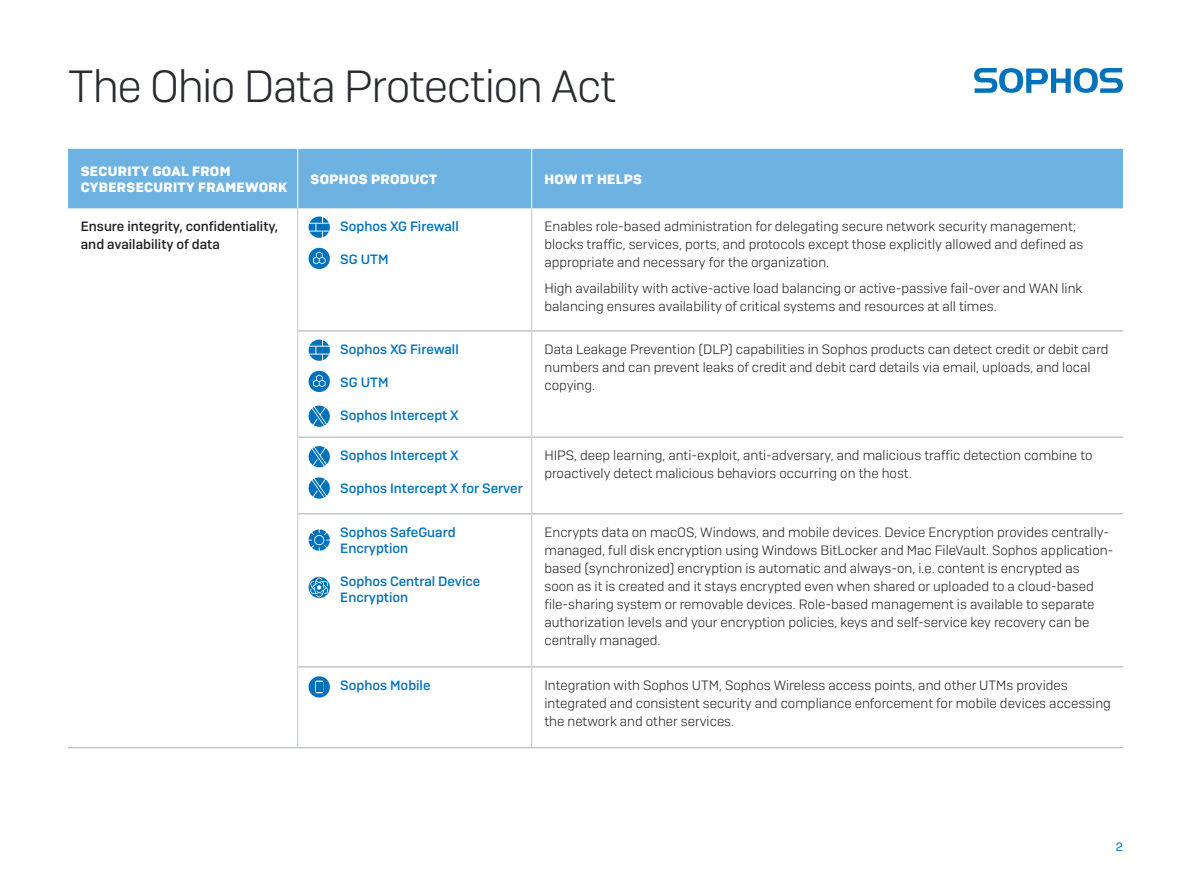
<style>
.page{position:relative;width:1191px;height:893px;background:#fff}
.page>*{position:absolute;margin:0;border:0;box-sizing:border-box;transform-origin:0 0}
.t1{font:300 45px "Sophos Sans";letter-spacing:-.03em;color:#282c31}
.Subhead{font:300 13.5px/18px "Sophos Sans";color:#231f20}
.Subhead-2{font:500 13.5px/16.2px "Sophos Sans";color:#0072bc}
.Subhead-3{font:700 13.5px/16.2px "Sophos Sans";letter-spacing:.025em;color:#fff}
.Subhead-4{font:500 13.5px/18px "Sophos Sans";color:#231f20}
.t2{font:12px "Sophos Sans";color:#0072bc}
</style>
<div class="page">
<svg style="left:974px;top:68px;width:149px;height:25px"></svg>
<div style="left:68px;top:149px;width:1055px;height:59px;background:#6eb2e2"></div>
<hr style="left:531px;top:208px;width:1px;height:122px;background:#c2c6c9">
<hr style="left:531px;top:332px;width:1px;height:104px;background:#c2c6c9">
<hr style="left:531px;top:438px;width:1px;height:75px;background:#c2c6c9">
<hr style="left:531px;top:514px;width:1px;height:152px;background:#c2c6c9">
<hr style="left:531px;top:668px;width:1px;height:79px;background:#c2c6c9">
<hr style="left:297px;top:149px;width:1px;height:59px;background:#fff">
<hr style="left:531px;top:149px;width:1px;height:59px;background:#fff">
<hr style="left:298px;top:330px;width:233px;height:2px;background:#c1c6c7">
<hr style="left:298px;top:436px;width:233px;height:2px;background:#c1c6c7">
<hr style="left:298px;top:513px;width:233px;height:1px;background:#c1c6c7">
<hr style="left:298px;top:666px;width:233px;height:2px;background:#c1c6c7">
<hr style="left:298px;top:747px;width:233px;height:1px;background:#c1c6c7">
<hr style="left:531px;top:330px;width:592px;height:2px;background:#c1c6c7">
<hr style="left:531px;top:436px;width:592px;height:2px;background:#c1c6c7">
<hr style="left:531px;top:513px;width:592px;height:1px;background:#c1c6c7">
<hr style="left:531px;top:666px;width:592px;height:2px;background:#c1c6c7">
<hr style="left:531px;top:747px;width:592px;height:1px;background:#c1c6c7">
<hr style="left:297px;top:208px;width:1px;height:123px;background:#c2c6c9">
<hr style="left:297px;top:331px;width:1px;height:106px;background:#c2c6c9">
<hr style="left:297px;top:437px;width:1px;height:77px;background:#c2c6c9">
<hr style="left:297px;top:514px;width:1px;height:153px;background:#c2c6c9">
<hr style="left:297px;top:667px;width:1px;height:80px;background:#c2c6c9">
<hr style="left:68px;top:747px;width:230px;height:1px;background:#c1c6c7">
<svg style="left:308px;top:248px;width:22px;height:21px"></svg>
<svg style="left:308px;top:217px;width:22px;height:21px"></svg>
<svg style="left:308px;top:371px;width:22px;height:21px"></svg>
<svg style="left:308px;top:340px;width:22px;height:21px"></svg>
<svg style="left:308px;top:446px;width:22px;height:21px"></svg>
<svg style="left:308px;top:477px;width:22px;height:22px"></svg>
<svg style="left:308px;top:406px;width:22px;height:21px"></svg>
<svg style="left:308px;top:676px;width:22px;height:22px"></svg>
<svg style="left:308px;top:529px;width:22px;height:22px"></svg>
<svg style="left:308px;top:577px;width:22px;height:21px"></svg>
<h1 class="t1" style="left:68px;top:59px;width:549px">The Ohio Data Protection Act</h1>
<p class="Subhead-3" style="left:81px;top:163px;width:208px">SECURITY GOAL FROM<br>CYBERSECURITY FRAMEWORK</p>
<p class="Subhead-3" style="left:310px;top:171px;width:128px">SOPHOS PRODUCT</p>
<p class="Subhead-3" style="left:544px;top:171px;width:99px">HOW IT HELPS</p>
<p class="Subhead-4" style="left:81px;top:217px;width:199px">Ensure integrity, confidentiality, and availability of data</p>
<p class="Subhead-2" style="left:340px;top:217px;width:120px">Sophos XG Firewall</p>
<p class="Subhead-2" style="left:340px;top:251px;width:50px">SG UTM</p>
<p class="Subhead" style="left:544px;top:217px;width:540px">Enables role-based administration for delegating secure network security management; blocks traffic, services, ports, and protocols except those explicitly allowed and defined as appropriate and necessary for the organization.</p>
<p class="Subhead" style="left:544px;top:279px;width:539px">High availability with active-active load balancing or active-passive fail-over and WAN link balancing ensures availability of critical systems and resources at all times.</p>
<p class="Subhead-2" style="left:340px;top:341px;width:120px">Sophos XG Firewall</p>
<p class="Subhead-2" style="left:340px;top:374px;width:50px">SG UTM</p>
<p class="Subhead-2" style="left:340px;top:407px;width:120px">Sophos Intercept X</p>
<p class="Subhead-2" style="left:340px;top:447px;width:120px">Sophos Intercept X</p>
<p class="Subhead-2" style="left:340px;top:480px;width:184px">Sophos Intercept X for Server</p>
<p class="Subhead-2" style="left:340px;top:524px;width:117px">Sophos SafeGuard<br>Encryption</p>
<p class="Subhead-2" style="left:340px;top:573px;width:141px">Sophos Central Device<br>Encryption</p>
<p class="Subhead" style="left:544px;top:340px;width:565px">Data Leakage Prevention (DLP) capabilities in Sophos products can detect credit or debit card numbers and can prevent leaks of credit and debit card details via email, uploads, and local copying.</p>
<p class="Subhead" style="left:544px;top:446px;width:549px">HIPS, deep learning, anti-exploit, anti-adversary, and malicious traffic detection combine to proactively detect malicious behaviors occurring on the host.</p>
<p class="Subhead" style="left:544px;top:523px;width:570px">Encrypts data on macOS, Windows, and mobile devices. Device Encryption provides centrally&shy;managed, full disk encryption using Windows BitLocker and Mac FileVault. Sophos application&shy;based (synchronized) encryption is automatic and always-on, i.e. content is encrypted as<br>soon as it is created and it stays encrypted even when shared or uploaded to a cloud-based file-sharing system or removable devices. Role-based management is available to separate authorization levels and your encryption policies, keys and self-service key recovery can be centrally managed.</p>
<p class="Subhead-2" style="left:340px;top:677px;width:92px">Sophos Mobile</p>
<p class="Subhead" style="left:544px;top:676px;width:568px">Integration with Sophos UTM, Sophos Wireless access points, and other UTMs provides integrated and consistent security and compliance enforcement for mobile devices accessing the network and other services.</p>
<p class="t2" style="left:1115px;top:840px;width:9px">2</p>
</div>
